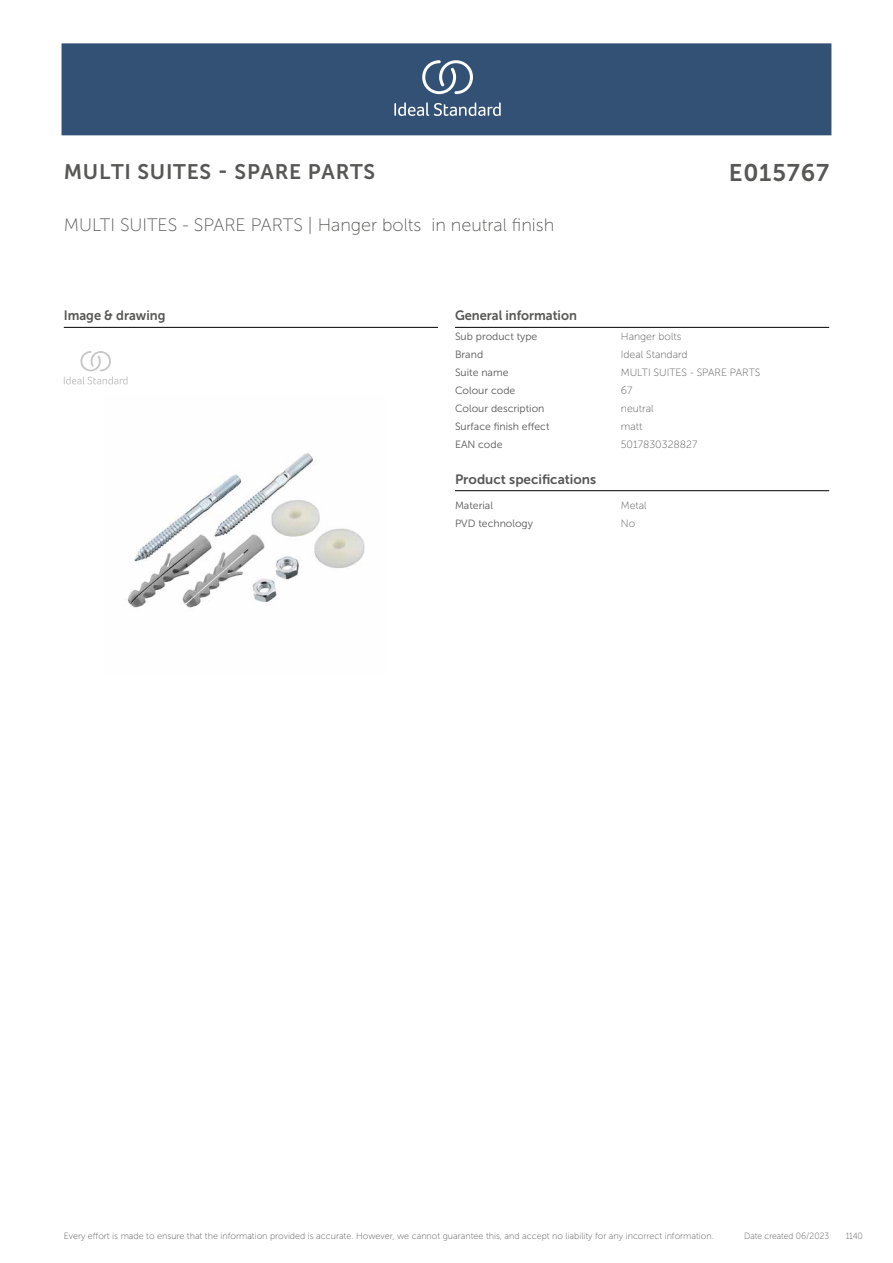
<style>
.page{position:relative;width:893px;height:1263px;background:#fff}
.page>*{position:absolute;margin:0;border:0;box-sizing:border-box;transform-origin:0 0}
.t1{font:24px "Museo Sans 700";letter-spacing:.035em;color:#575756}
.t2{font:21px "Museo Sans 700";letter-spacing:.035em;color:#575756}
.t3{font:18px "Museo Sans 100";color:#575756}
.head_9pt{font:13.5px "Museo Sans 700";color:#575756;scale:.95 1}
.head_9pt-2{font:13.5px "Museo Sans 700";color:#575756}
.head_general{font:10.5px "Museo Sans 300";color:#575756}
.value_general{font:10.5px "Museo Sans 100";color:#575756}
.t4{font:9px "Museo Sans 100";color:#575756}
.t5{font:9px "Museo Sans 100";color:#575756;scale:.95 1}
</style>
<div class="page">
<div style="left:62px;top:43px;width:769px;height:92px;background:#335075"></div>
<svg style="left:394px;top:102px;width:107px;height:14px"></svg>
<svg style="left:422px;top:60px;width:51px;height:34px"></svg>
<hr style="left:455px;top:327px;width:374px;height:1px;background:#000">
<hr style="left:455px;top:490px;width:374px;height:1px;background:#000">
<hr style="left:64px;top:327px;width:374px;height:1px;background:#000">
<svg style="left:64px;top:351px;width:64px;height:33px"></svg>
<img style="left:125px;top:453px;width:240px;height:155px">
<p class="t2" style="left:64px;top:160px;width:313px">MULTI SUITES - SPARE PARTS</p>
<p class="t1" style="left:729px;top:160px;width:102px">E015767</p>
<p class="t3" style="left:64px;top:215px;width:492px">MULTI SUITES - SPARE PARTS | Hanger bolts in neutral finish</p>
<p class="head_9pt" style="left:64px;top:308px;width:109px">Image &amp; drawing</p>
<p class="head_9pt" style="left:455px;top:308px;width:130px">General information</p>
<p class="head_general" style="left:455px;top:330px;width:84px">Sub product type</p>
<p class="value_general" style="left:621px;top:330px;width:62px">Hanger bolts</p>
<p class="head_general" style="left:455px;top:348px;width:30px">Brand</p>
<p class="value_general" style="left:621px;top:349px;width:68px">Ideal Standard</p>
<p class="head_general" style="left:455px;top:367px;width:55px">Suite name</p>
<p class="value_general" style="left:621px;top:367px;width:141px">MULTI SUITES - SPARE PARTS</p>
<p class="head_general" style="left:455px;top:385px;width:62px">Colour code</p>
<p class="value_general" style="left:621px;top:385px;width:13px">67</p>
<p class="head_general" style="left:455px;top:403px;width:91px">Colour description</p>
<p class="value_general" style="left:621px;top:403px;width:34px">neutral</p>
<p class="head_general" style="left:455px;top:421px;width:96px">Surface finish effect</p>
<p class="value_general" style="left:621px;top:421px;width:23px">matt</p>
<p class="head_general" style="left:455px;top:439px;width:49px">EAN code</p>
<p class="value_general" style="left:621px;top:439px;width:78px">5017830328827</p>
<p class="head_9pt-2" style="left:455px;top:472px;width:143px">Product specifications</p>
<p class="head_general" style="left:455px;top:500px;width:39px">Material</p>
<p class="value_general" style="left:621px;top:500px;width:27px">Metal</p>
<p class="head_general" style="left:455px;top:518px;width:79px">PVD technology</p>
<p class="value_general" style="left:621px;top:518px;width:16px">No</p>
<p class="t4" style="left:64px;top:1231px;width:652px">Every effort is made to ensure that the information provided is accurate. However, we cannot guarantee this, and accept no liability for any incorrect information.</p>
<p class="t5" style="left:744px;top:1231px;width:91px">Date created 06/2023</p>
<p class="t5" style="left:846px;top:1231px;width:19px">1140</p>
</div>
